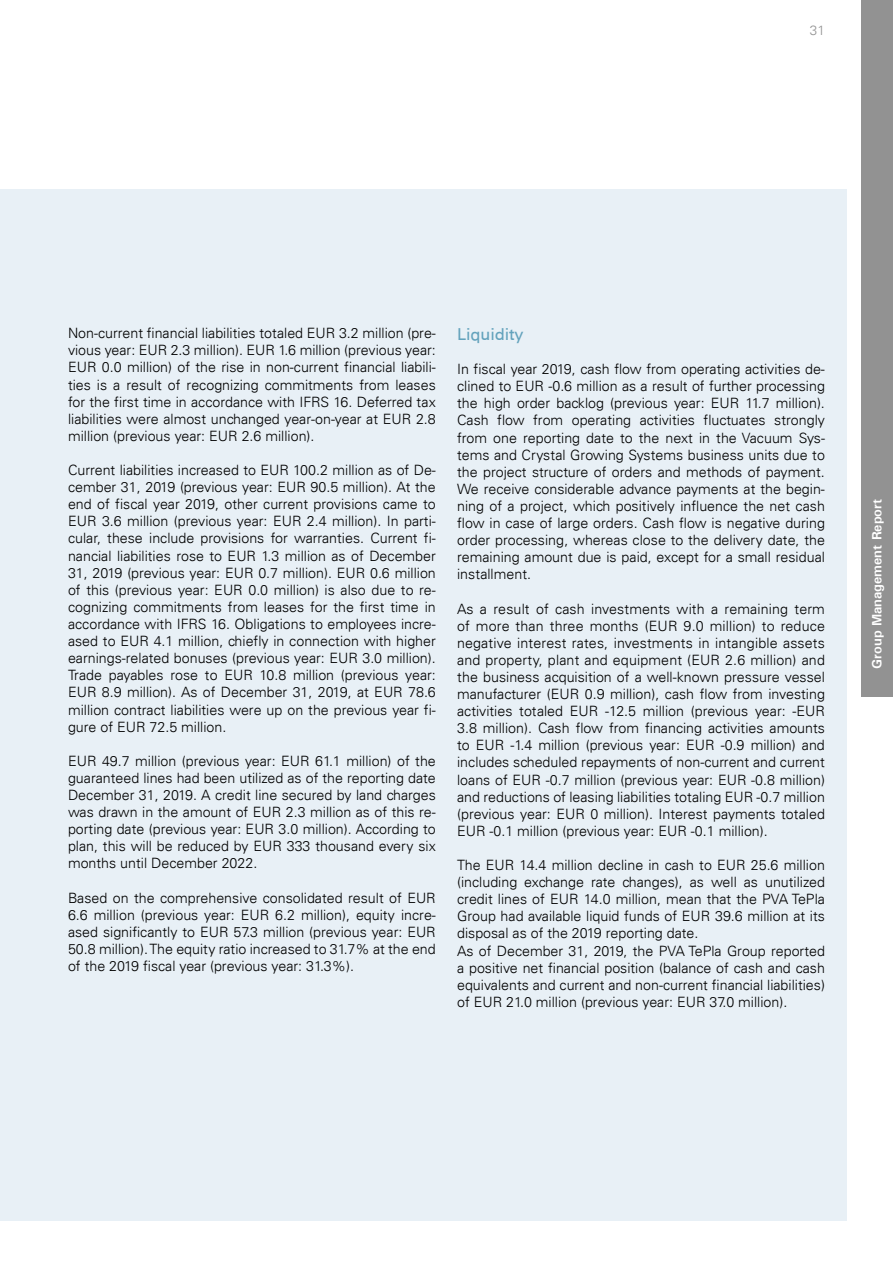
<style>
.page{position:relative;width:893px;height:1263px;background:#fff}
.page>*{position:absolute;margin:0;border:0;box-sizing:border-box;transform-origin:0 0}
.t1{font:500 16.5px "Univers CE";letter-spacing:-.01em;color:#63a2bc}
.t2{font:300 14.25px/17.1px "Univers LT";color:#000;text-align:justify}
.t3{font:700 13.5px "Univers ATT";color:#fff}
.t4{font:300 13.5px "Univers LT";color:#929292}
</style>
<div class="page">
<div style="left:861px;top:0;width:32px;height:697px;background:#929292"></div>
<div style="left:0;top:189px;width:846px;height:1031px;background:#e8f0f6"></div>
<p class="t4" style="left:810px;top:22px;width:17px">31</p>
<p class="t2" style="left:68px;top:325px;width:369px">Non-current financial liabilities totaled EUR 3.2 million (pre&shy;vious year: EUR 2.3 million). EUR 1.6 million (previous year:<br>EUR 0.0 million) of the rise in non-current financial liabili&shy;ties is a result of recognizing commitments from leases for the first time in accordance with IFRS 16. Deferred tax liabilities were almost unchanged year-on-year at EUR 2.8 million (previous year: EUR 2.6 million).</p>
<p class="t2" style="left:68px;top:461px;width:369px">Current liabilities increased to EUR 100.2 million as of De&shy;cember 31, 2019 (previous year: EUR 90.5 million). At the end of fiscal year 2019, other current provisions came to EUR 3.6 million (previous year: EUR 2.4 million). In parti&shy;cular, these include provisions for warranties. Current fi&shy;nancial liabilities rose to EUR 1.3 million as of December 31, 2019 (previous year: EUR 0.7 million). EUR 0.6 million of this (previous year: EUR 0.0 million) is also due to re&shy;cognizing commitments from leases for the first time in accordance with IFRS 16. Obligations to employees incre&shy;ased to EUR 4.1 million, chiefly in connection with higher earnings-related bonuses (previous year: EUR 3.0 million).<br>Trade payables rose to EUR 10.8 million (previous year:<br>EUR 8.9 million). As of December 31, 2019, at EUR 78.6 million contract liabilities were up on the previous year fi&shy;gure of EUR 72.5 million.</p>
<p class="t2" style="left:68px;top:752px;width:369px">EUR 49.7 million (previous year: EUR 61.1 million) of the guaranteed lines had been utilized as of the reporting date December 31, 2019. A credit line secured by land charges was drawn in the amount of EUR 2.3 million as of this re&shy;porting date (previous year: EUR 3.0 million). According to plan, this will be reduced by EUR 333 thousand every six months until December 2022.</p>
<p class="t2" style="left:68px;top:889px;width:369px">Based on the comprehensive consolidated result of EUR 6.6 million (previous year: EUR 6.2 million), equity incre&shy;ased significantly to EUR 57.3 million (previous year: EUR 50.8 million). The equity ratio increased to 31.7% at the end of the 2019 fiscal year (previous year: 31.3%).</p>
<p class="t1" style="left:457px;top:324px;width:68px">Liquidity</p>
<p class="t2" style="left:457px;top:360px;width:369px">In fiscal year 2019, cash flow from operating activities de&shy;clined to EUR -0.6 million as a result of further processing the high order backlog (previous year: EUR 11.7 million).<br>Cash flow from operating activities fluctuates strongly from one reporting date to the next in the Vacuum Sys&shy;tems and Crystal Growing Systems business units due to the project structure of orders and methods of payment.<br>We receive considerable advance payments at the begin&shy;ning of a project, which positively influence the net cash flow in case of large orders. Cash flow is negative during order processing, whereas close to the delivery date, the remaining amount due is paid, except for a small residual installment.</p>
<p class="t2" style="left:457px;top:600px;width:369px">As a result of cash investments with a remaining term of more than three months (EUR 9.0 million) to reduce negative interest rates, investments in intangible assets and property, plant and equipment (EUR 2.6 million) and the business acquisition of a well-known pressure vessel manufacturer (EUR 0.9 million), cash flow from investing activities totaled EUR -12.5 million (previous year: -EUR 3.8 million). Cash flow from financing activities amounts to EUR -1.4 million (previous year: EUR -0.9 million) and includes scheduled repayments of non-current and current loans of EUR -0.7 million (previous year: EUR -0.8 million) and reductions of leasing liabilities totaling EUR -0.7 million (previous year: EUR 0 million). Interest payments totaled EUR -0.1 million (previous year: EUR -0.1 million).</p>
<p class="t2" style="left:457px;top:856px;width:369px;text-align:left">The EUR 14.4 million decline in cash to EUR 25.6 million (including exchange rate changes), as well as unutilized credit lines of EUR 14.0 million, mean that the PVA TePla Group had available liquid funds of EUR 39.6 million at its disposal as of the 2019 reporting date.<br>As of December 31, 2019, the PVA TePla Group reported a positive net financial position (balance of cash and cash equivalents and current and non-current financial liabilities) of EUR 21.0 million (previous year: EUR 37.0 million).</p>
<p class="t3" style="left:869px;top:669px;width:171px;rotate:-90deg">Group Management Report</p>
</div>
